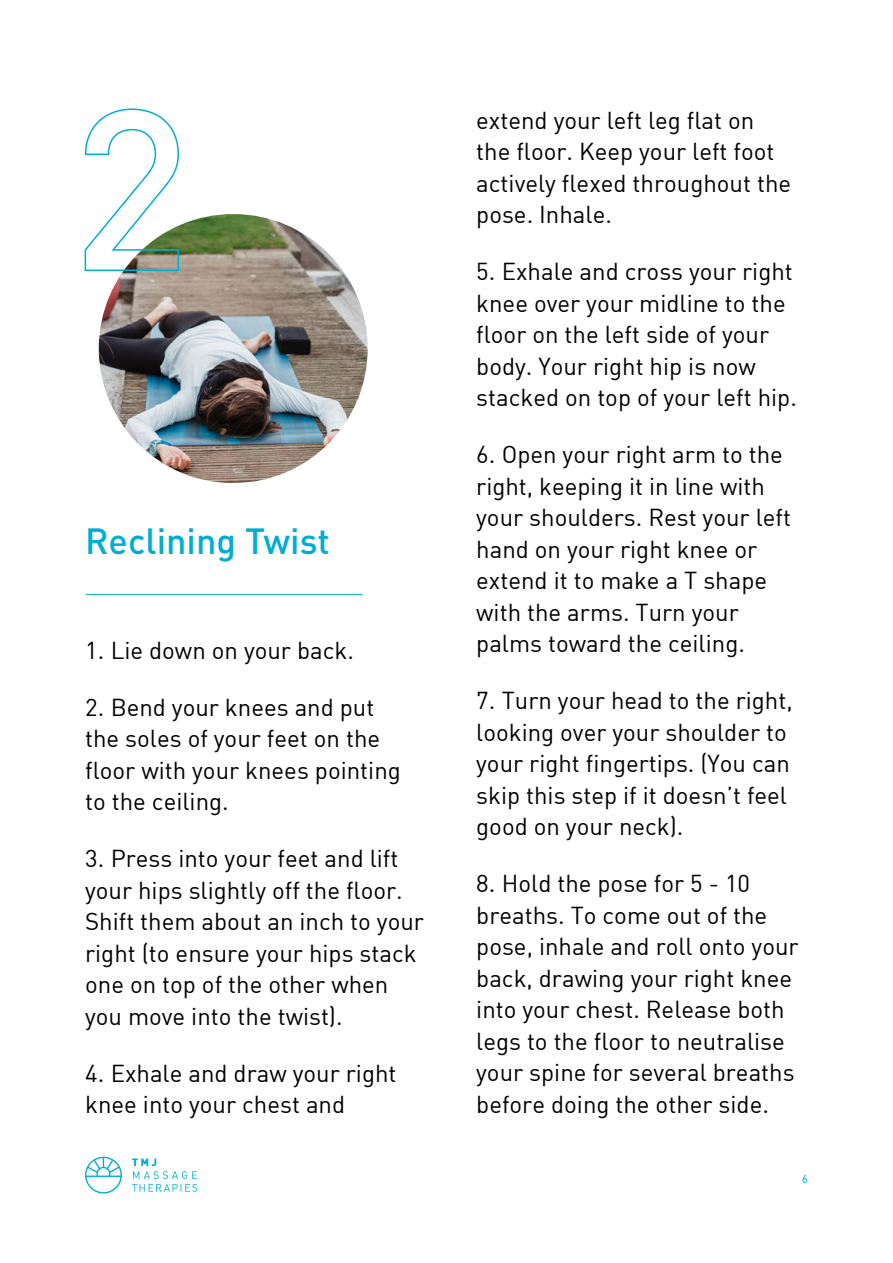
<style>
.page{position:relative;width:893px;height:1263px;background:#fff}
.page>*{position:absolute;margin:0;border:0;box-sizing:border-box;transform-origin:0 0}
.t1{font:500 36px "DIN";color:#00aed3}
.t2{font:24px/31.5px "SMDIN";color:#000}
.t3{font:12px "SMDIN";color:#00aed3}
</style>
<div class="page">
<div style="left:85px;top:1157px;width:37px;height:36px;border:1px solid #00aed3;border-radius:50%"></div>
<svg style="left:86px;top:1156px;width:35px;height:22px"></svg>
<hr style="left:86px;top:1175px;width:35px;height:2px;background:#00aed3">
<svg style="left:132px;top:1158px;width:65px;height:34px"></svg>
<img style="left:99px;top:214px;width:269px;height:269px;border-radius:134px">
<svg style="left:84px;top:108px;width:96px;height:164px"></svg>
<hr style="left:86px;top:594px;width:277px;height:1px;background:#00aed3">
<h1 class="t1" style="left:85px;top:518px;width:246px">Reclining Twist</h1>
<p class="t2" style="left:85px;top:634px;width:270px">1. Lie down on your back.</p>
<p class="t2" style="left:85px;top:691px;width:317px">2. Bend your knees and put the soles of your feet on the floor with your knees pointing to the ceiling.</p>
<p class="t2" style="left:85px;top:842px;width:340px">3. Press into your feet and lift your hips slightly off the floor.<br>Shift them about an inch to your right (to ensure your hips stack one on top of the other when you move into the twist).</p>
<p class="t2" style="left:85px;top:1057px;width:313px">4. Exhale and draw your right knee into your chest and</p>
<p class="t2" style="left:476px;top:104px;width:316px">extend your left leg flat on the floor. Keep your left foot actively flexed throughout the pose. Inhale.</p>
<p class="t2" style="left:476px;top:255px;width:322px">5. Exhale and cross your right knee over your midline to the floor on the left side of your body. Your right hip is now stacked on top of your left hip.</p>
<p class="t2" style="left:476px;top:438px;width:316px">6. Open your right arm to the right, keeping it in line with your shoulders. Rest your left hand on your right knee or extend it to make a T shape with the arms. Turn your palms toward the ceiling.</p>
<p class="t2" style="left:476px;top:684px;width:318px">7. Turn your head to the right, looking over your shoulder to your right fingertips. (You can skip this step if it doesn’t feel good on your neck).</p>
<p class="t2" style="left:476px;top:867px;width:324px">8. Hold the pose for 5 - 10 breaths. To come out of the pose, inhale and roll onto your back, drawing your right knee into your chest. Release both legs to the floor to neutralise your spine for several breaths before doing the other side.</p>
<p class="t3" style="left:802px;top:1171px;width:8px">6</p>
</div>
